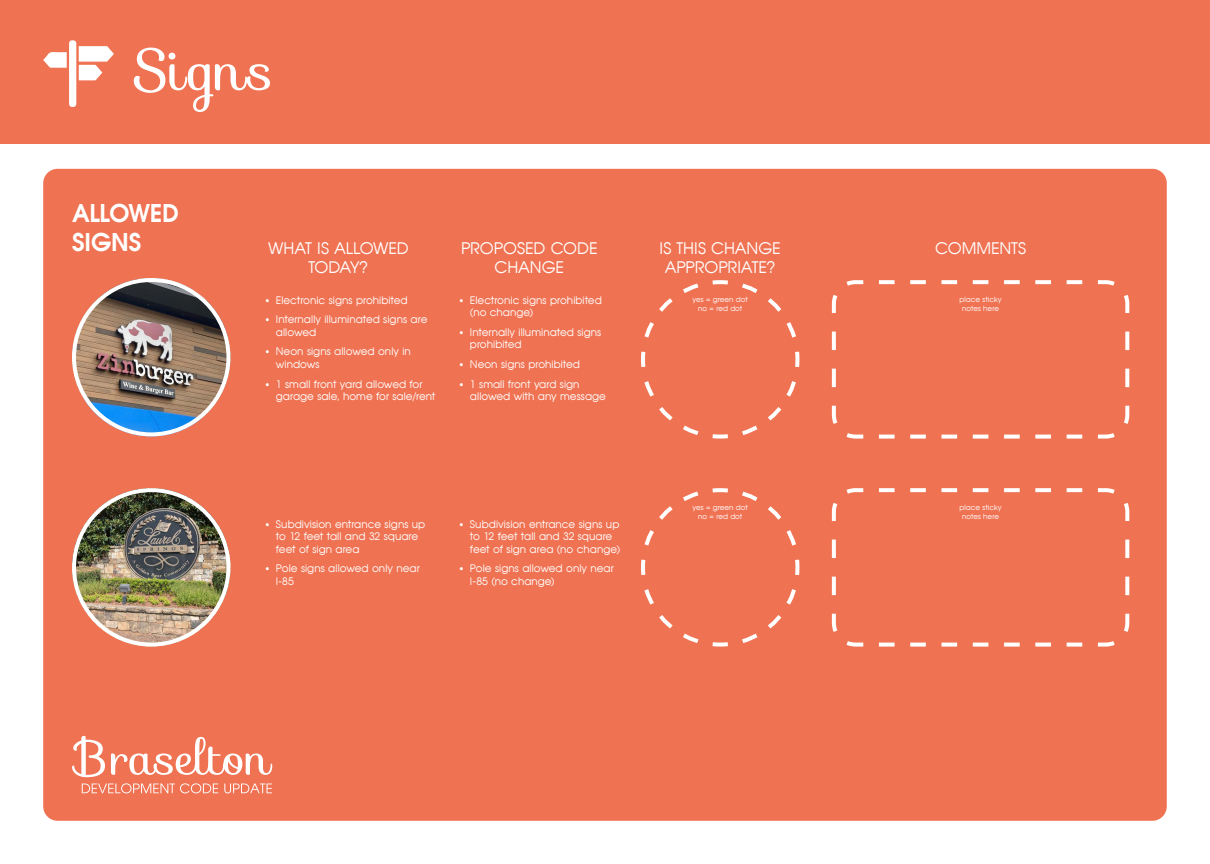
<style>
.page{position:relative;width:1210px;height:864px;background:#fff}
.page>*{position:absolute;margin:0;border:0;box-sizing:border-box;transform-origin:0 0}
.t1{font:57.6px "Sofia";letter-spacing:.03em;color:#fff}
.t2{font:700 24px/28.8px "Avian";letter-spacing:-.01em;color:#fff}
.t3{font:16px/19.2px "Avian";letter-spacing:-.01em;color:#fff;text-align:center}
.t4{font:10.4px/12.5px "Avian";letter-spacing:.005em;color:#fff}
.t5{font:7.2px/8.6px "Avian";color:#fff;text-align:center}
</style>
<div class="page">
<div style="left:0;top:0;width:1210px;height:144px;background:#ef7252"></div>
<svg style="left:43px;top:40px;width:71px;height:67px"></svg>
<div style="left:43px;top:169px;width:1123px;height:652px;background:#ef7252;border-radius:14px"></div>
<img style="left:72px;top:278px;width:158px;height:158px;border-radius:79px">
<div style="left:72px;top:278px;width:158px;height:158px;border:4px solid #fff;border-radius:50%"></div>
<svg style="left:641px;top:280px;width:159px;height:159px"></svg>
<svg style="left:831px;top:280px;width:299px;height:159px"></svg>
<img style="left:72px;top:488px;width:158px;height:159px;border-radius:79px">
<div style="left:72px;top:488px;width:158px;height:159px;border:4px solid #fff;border-radius:50%"></div>
<svg style="left:641px;top:488px;width:159px;height:159px"></svg>
<svg style="left:831px;top:488px;width:299px;height:159px"></svg>
<svg style="left:72px;top:736px;width:33px;height:41px"></svg>
<svg style="left:111px;top:737px;width:161px;height:38px"></svg>
<svg style="left:82px;top:783px;width:136px;height:10px"></svg>
<svg style="left:224px;top:784px;width:48px;height:9px"></svg>
<h1 class="t1" style="left:134px;top:25px;width:141px">Signs</h1>
<h2 class="t2" style="left:72px;top:199px;width:109px">ALLOWED<br>SIGNS</h2>
<h3 class="t3" style="left:268px;top:238px;width:142px">WHAT IS ALLOWED<br>TODAY?</h3>
<h3 class="t3" style="left:659px;top:238px;width:123px">IS THIS CHANGE<br>APPROPRIATE?</h3>
<h3 class="t3" style="left:935px;top:238px;width:92px">COMMENTS</h3>
<p class="t5" style="left:692px;top:296px;width:57px">yes = green dot no = red dot</p>
<p class="t5" style="left:959px;top:296px;width:44px">place sticky notes here</p>
<h3 class="t3" style="left:461px;top:238px;width:138px">PROPOSED CODE<br>CHANGE</h3>
<p class="t4" style="left:470px;top:294px;width:133px;text-indent:-11px">• Electronic signs prohibited (no change)</p>
<p class="t4" style="left:470px;top:326px;width:133px;text-indent:-11px">• Internally illuminated signs prohibited</p>
<p class="t4" style="left:459px;top:358px;width:123px">• Neon signs prohibited</p>
<p class="t4" style="left:470px;top:378px;width:137px;text-indent:-11px">• 1 small front yard sign allowed with any message</p>
<p class="t4" style="left:265px;top:294px;width:145px">• Electronic signs prohibited</p>
<p class="t4" style="left:276px;top:313px;width:153px;text-indent:-11px">• Internally illuminated signs are allowed</p>
<p class="t4" style="left:276px;top:345px;width:137px;text-indent:-11px">• Neon signs allowed only in windows</p>
<p class="t4" style="left:276px;top:378px;width:161px;text-indent:-11px">• 1 small front yard allowed for garage sale, home for sale/rent</p>
<p class="t4" style="left:276px;top:518px;width:151px;text-indent:-11px">• Subdivision entrance signs up to 12 feet tall and 32 square feet of sign area</p>
<p class="t4" style="left:276px;top:562px;width:145px;text-indent:-11px">• Pole signs allowed only near<br>I-85</p>
<p class="t4" style="left:470px;top:518px;width:152px;text-indent:-11px">• Subdivision entrance signs up to 12 feet tall and 32 square feet of sign area (no change)</p>
<p class="t4" style="left:470px;top:562px;width:145px;text-indent:-11px">• Pole signs allowed only near<br>I-85 (no change)</p>
<p class="t5" style="left:692px;top:504px;width:57px">yes = green dot no = red dot</p>
<p class="t5" style="left:959px;top:504px;width:44px">place sticky notes here</p>
</div>
